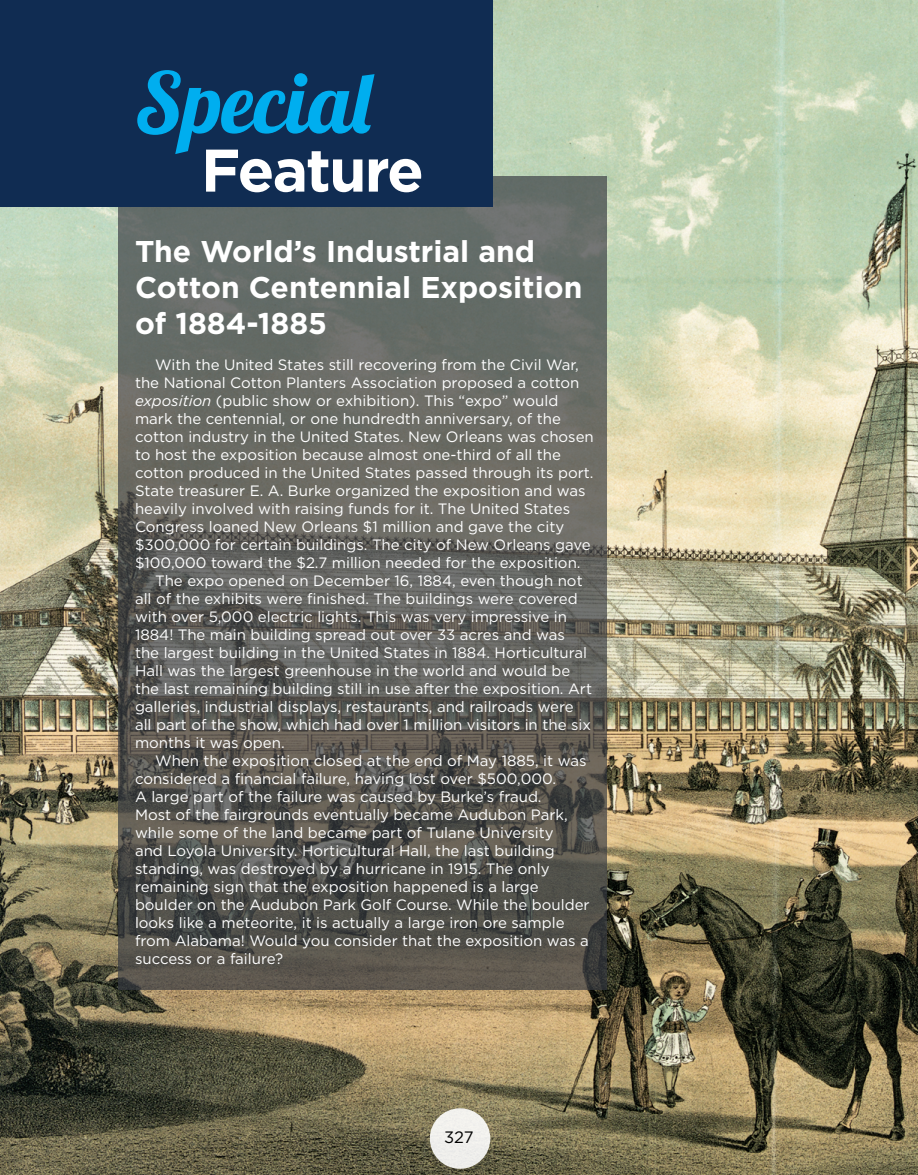
<style>
.page{position:relative;width:918px;height:1175px;background:#fff}
.page>*{position:absolute;margin:0;border:0;box-sizing:border-box;transform-origin:0 0}
.t1{font:84px "Lobster 1.4";color:#00aeef}
.t2{font:700 60px "Gotham";letter-spacing:-.035em;color:#fff}
.t3{font:700 30px/36px "Gotham";color:#fff}
.t4{font:16.5px "Gotham";color:#000}
.t5{font:15px "Gotham";color:#fff}
.s1{font-style:italic}
</style>
<div class="page">
<img style="left:0;top:0;width:918px;height:1174px">
<svg style="left:119px;top:176px;width:488px;height:814px;background:#5e5f5a"></svg>
<div style="left:0;top:0;width:492px;height:207px;background:#102c52"></div>
<div style="left:430px;top:1108px;width:60px;height:60px;background:#f1f0ed;border-radius:50%"></div>
<h1 class="t1" style="left:135px;top:49px;width:237px">Special</h1>
<h2 class="t2" style="left:201px;top:131px;width:224px">Feature</h2>
<h3 class="t3" style="left:135px;top:233px;width:449px">The World’s Industrial and<br>Cotton Centennial Exposition of 1884-1885</h3>
<p class="t5" style="left:155px;top:355px;width:425px">With the United States still recovering from the Civil War,</p>
<p class="t5" style="left:135px;top:373px;width:446px">the National Cotton Planters Association proposed a cotton</p>
<p class="t5" style="left:135px;top:391px;width:425px"><span class="s1">exposition</span> (public show or exhibition). This “expo” would</p>
<p class="t5" style="left:135px;top:409px;width:428px">mark the centennial, or one hundredth anniversary, of the</p>
<p class="t5" style="left:135px;top:427px;width:460px">cotton industry in the United States. New Orleans was chosen</p>
<p class="t5" style="left:135px;top:445px;width:428px">to host the exposition because almost one-third of all the</p>
<p class="t5" style="left:135px;top:463px;width:460px">cotton produced in the United States passed through its port.</p>
<p class="t5" style="left:135px;top:481px;width:452px">State treasurer E. A. Burke organized the exposition and was</p>
<p class="t5" style="left:135px;top:499px;width:437px">heavily involved with raising funds for it. The United States</p>
<p class="t5" style="left:135px;top:517px;width:431px">Congress loaned New Orleans $1 million and gave the city</p>
<p class="t5" style="left:135px;top:535px;width:457px">$300,000 for certain buildings. The city of New Orleans gave</p>
<p class="t5" style="left:135px;top:553px;width:447px">$100,000 toward the $2.7 million needed for the exposition.</p>
<p class="t5" style="left:155px;top:571px;width:429px">The expo opened on December 16, 1884, even though not</p>
<p class="t5" style="left:135px;top:589px;width:444px">all of the exhibits were finished. The buildings were covered</p>
<p class="t5" style="left:135px;top:607px;width:434px">with over 5,000 electric lights. This was very impressive in</p>
<p class="t5" style="left:135px;top:625px;width:431px">1884! The main building spread out over 33 acres and was</p>
<p class="t5" style="left:135px;top:643px;width:454px">the largest building in the United States in 1884. Horticultural</p>
<p class="t5" style="left:135px;top:661px;width:437px">Hall was the largest greenhouse in the world and would be</p>
<p class="t5" style="left:135px;top:679px;width:459px">the last remaining building still in use after the exposition. Art</p>
<p class="t5" style="left:135px;top:697px;width:440px">galleries, industrial displays, restaurants, and railroads were</p>
<p class="t5" style="left:135px;top:715px;width:458px">all part of the show, which had over 1 million visitors in the six</p>
<p class="t5" style="left:135px;top:733px;width:151px">months it was open.</p>
<p class="t5" style="left:155px;top:751px;width:433px">When the exposition closed at the end of May 1885, it was</p>
<p class="t5" style="left:135px;top:769px;width:423px">considered a financial failure, having lost over $500,000.</p>
<p class="t5" style="left:135px;top:787px;width:408px">A large part of the failure was caused by Burke’s fraud.</p>
<p class="t5" style="left:135px;top:805px;width:434px">Most of the fairgrounds eventually became Audubon Park,</p>
<p class="t5" style="left:135px;top:823px;width:420px">while some of the land became part of Tulane University</p>
<p class="t5" style="left:135px;top:841px;width:421px">and Loyola University. Horticultural Hall, the last building</p>
<p class="t5" style="left:135px;top:859px;width:416px">standing, was destroyed by a hurricane in 1915. The only</p>
<p class="t5" style="left:135px;top:877px;width:405px">remaining sign that the exposition happened is a large</p>
<p class="t5" style="left:135px;top:895px;width:456px">boulder on the Audubon Park Golf Course. While the boulder</p>
<p class="t5" style="left:135px;top:913px;width:431px">looks like a meteorite, it is actually a large iron ore sample</p>
<p class="t5" style="left:135px;top:931px;width:455px">from Alabama! Would you consider that the exposition was a</p>
<p class="t5" style="left:135px;top:949px;width:150px">success or a failure?</p>
<p class="t4" style="left:444px;top:1126px;width:31px">327</p>
</div>
